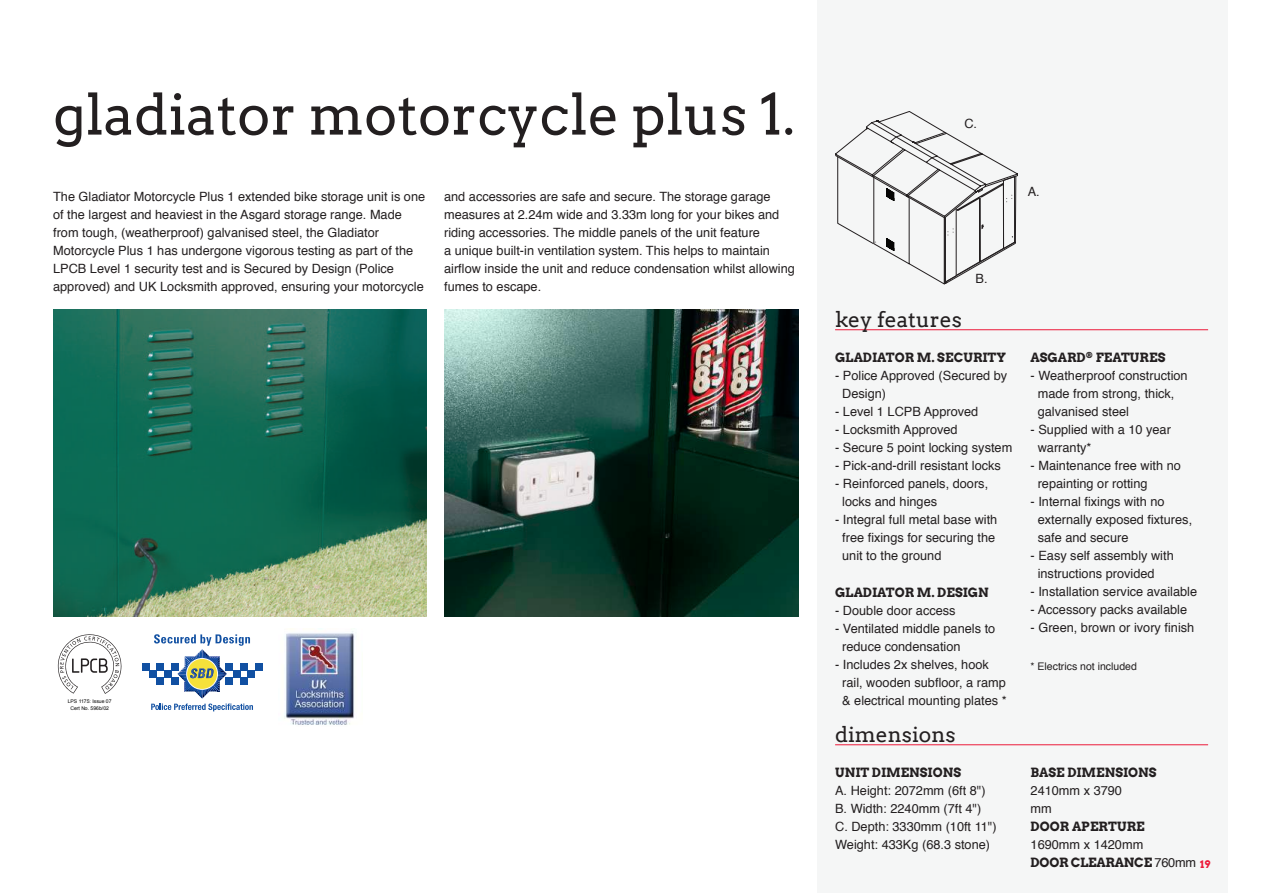
<style>
.page{position:relative;width:1263px;height:893px;background:#fff}
.page>*{position:absolute;margin:0;border:0;box-sizing:border-box;transform-origin:0 0}
.t1{font:55.5px "Arvo";color:#231f20}
.t2{font:21px "Arvo";color:#231f20}
.t3{font:12.75px/18px "Helvetica";color:#231f20}
.t4{font:700 12.75px "Arvo";color:#231f20}
.t5{font:700 12.75px "Arvo";letter-spacing:-.02em;color:#231f20}
.t6{font:10.5px "Helvetica";color:#231f20}
.t7{font:700 10.5px "Arvo";color:#ec1a3a}
.t8{font:5.1px/7.1px "Arial";color:#000;text-align:center}
.s1{font-family:"Helvetica";font-weight:400}
</style>
<div class="page">
<div style="left:817px;top:0;width:411px;height:893px;background:#f5f6f6"></div>
<hr style="left:835px;top:744px;width:373px;height:1px;background:#ec1a3a">
<hr style="left:835px;top:329px;width:373px;height:1px;background:#ec1a3a">
<img style="left:53px;top:310px;width:373px;height:306px">
<img style="left:444px;top:309px;width:355px;height:307px">
<svg style="left:835px;top:111px;width:183px;height:173px"></svg>
<svg style="left:58px;top:634px;width:64px;height:60px"></svg>
<div style="left:142px;top:663px;width:7px;height:7px;background:#1150a2"></div>
<div style="left:149px;top:670px;width:8px;height:8px;background:#1150a2"></div>
<div style="left:255px;top:663px;width:8px;height:7px;background:#1150a2"></div>
<div style="left:248px;top:670px;width:7px;height:8px;background:#1150a2"></div>
<svg style="left:151px;top:634px;width:102px;height:77px"></svg>
<img style="left:284px;top:631px;width:71px;height:94px">
<h1 class="t1" style="left:53px;top:81px;width:743px">gladiator motorcycle plus 1.</h1>
<p class="t3" style="left:53px;top:188px;width:374px">The Gladiator Motorcycle Plus 1 extended bike storage unit is one of the largest and heaviest in the Asgard storage range. Made from tough, (weatherproof) galvanised steel, the Gladiator Motorcycle Plus 1 has undergone vigorous testing as part of the LPCB Level 1 security test and is Secured by Design (Police approved) and UK Locksmith approved, ensuring your motorcycle</p>
<p class="t3" style="left:444px;top:188px;width:352px">and accessories are safe and secure. The storage garage measures at 2.24m wide and 3.33m long for your bikes and riding accessories. The middle panels of the unit feature<br>a unique built-in ventilation system. This helps to maintain airflow inside the unit and reduce condensation whilst allowing fumes to escape.</p>
<p class="t8" style="left:68px;top:697px;width:45px">LPS 1175: Issue 07<br>Cert No. 596b/02</p>
<p class="t3" style="left:964px;top:115px;width:14px">C.</p>
<p class="t3" style="left:1028px;top:183px;width:14px">A.</p>
<h2 class="t2" style="left:835px;top:307px;width:128px">key features</h2>
<p class="t3" style="left:975px;top:270px;width:14px">B.</p>
<p class="t4" style="left:835px;top:350px;width:172px">GLADIATOR M. SECURITY</p>
<p class="t3" style="left:842px;top:367px;width:167px;text-indent:-7px">- Police Approved (Secured by<br>Design)</p>
<p class="t3" style="left:835px;top:403px;width:145px">- Level 1 LCPB Approved</p>
<p class="t3" style="left:835px;top:421px;width:124px">- Locksmith Approved</p>
<p class="t3" style="left:835px;top:439px;width:179px">- Secure 5 point locking system</p>
<p class="t3" style="left:835px;top:457px;width:167px">- Pick-and-drill resistant locks</p>
<p class="t3" style="left:842px;top:475px;width:147px;text-indent:-7px">- Reinforced panels, doors, locks and hinges</p>
<p class="t3" style="left:842px;top:511px;width:157px;text-indent:-7px">- Integral full metal base with free fixings for securing the unit to the ground</p>
<p class="t4" style="left:835px;top:584px;width:155px">GLADIATOR M. DESIGN</p>
<p class="t3" style="left:835px;top:602px;width:122px">- Double door access</p>
<p class="t3" style="left:842px;top:620px;width:155px;text-indent:-7px">- Ventilated middle panels to reduce condensation</p>
<p class="t3" style="left:842px;top:656px;width:166px;text-indent:-7px">- Includes 2x shelves, hook rail, wooden subfloor, a ramp &amp; electrical mounting plates *</p>
<h2 class="t2" style="left:835px;top:722px;width:122px">dimensions</h2>
<p class="t4" style="left:835px;top:765px;width:127px">UNIT DIMENSIONS</p>
<p class="t3" style="left:835px;top:782px;width:163px">A. Height: 2072mm (6ft 8")<br>B. Width: 2240mm (7ft 4")<br>C. Depth: 3330mm (10ft 11")<br>Weight: 433Kg (68.3 stone)</p>
<p class="t4" style="left:1030px;top:350px;width:136px">ASGARD<sup>®</sup> FEATURES</p>
<p class="t3" style="left:1038px;top:367px;width:151px;text-indent:-7px">- Weatherproof construction made from strong, thick, galvanised steel</p>
<p class="t3" style="left:1038px;top:421px;width:135px;text-indent:-7px">- Supplied with a 10 year warranty*</p>
<p class="t3" style="left:1038px;top:457px;width:145px;text-indent:-7px">- Maintenance free with no repainting or rotting</p>
<p class="t3" style="left:1038px;top:493px;width:156px;text-indent:-7px">- Internal fixings with no externally exposed fixtures, safe and secure</p>
<p class="t3" style="left:1038px;top:547px;width:138px;text-indent:-7px">- Easy self assembly with instructions provided</p>
<p class="t3" style="left:1030px;top:583px;width:168px">- Installation service available</p>
<p class="t3" style="left:1030px;top:601px;width:158px">- Accessory packs available</p>
<p class="t3" style="left:1030px;top:619px;width:165px">- Green, brown or ivory finish</p>
<p class="t6" style="left:1030px;top:658px;width:108px">* Electrics not included</p>
<p class="t4" style="left:1030px;top:765px;width:127px">BASE DIMENSIONS</p>
<p class="t3" style="left:1030px;top:782px;width:93px">2410mm x 3790 mm</p>
<p class="t4" style="left:1030px;top:819px;width:116px">DOOR APERTURE</p>
<p class="t3" style="left:1030px;top:836px;width:114px">1690mm x 1420mm</p>
<p class="t5" style="left:1030px;top:855px;width:167px">DOOR CLEARANCE <span class="s1">760mm</span></p>
<p class="t7" style="left:1200px;top:858px;width:12px">19</p>
</div>
